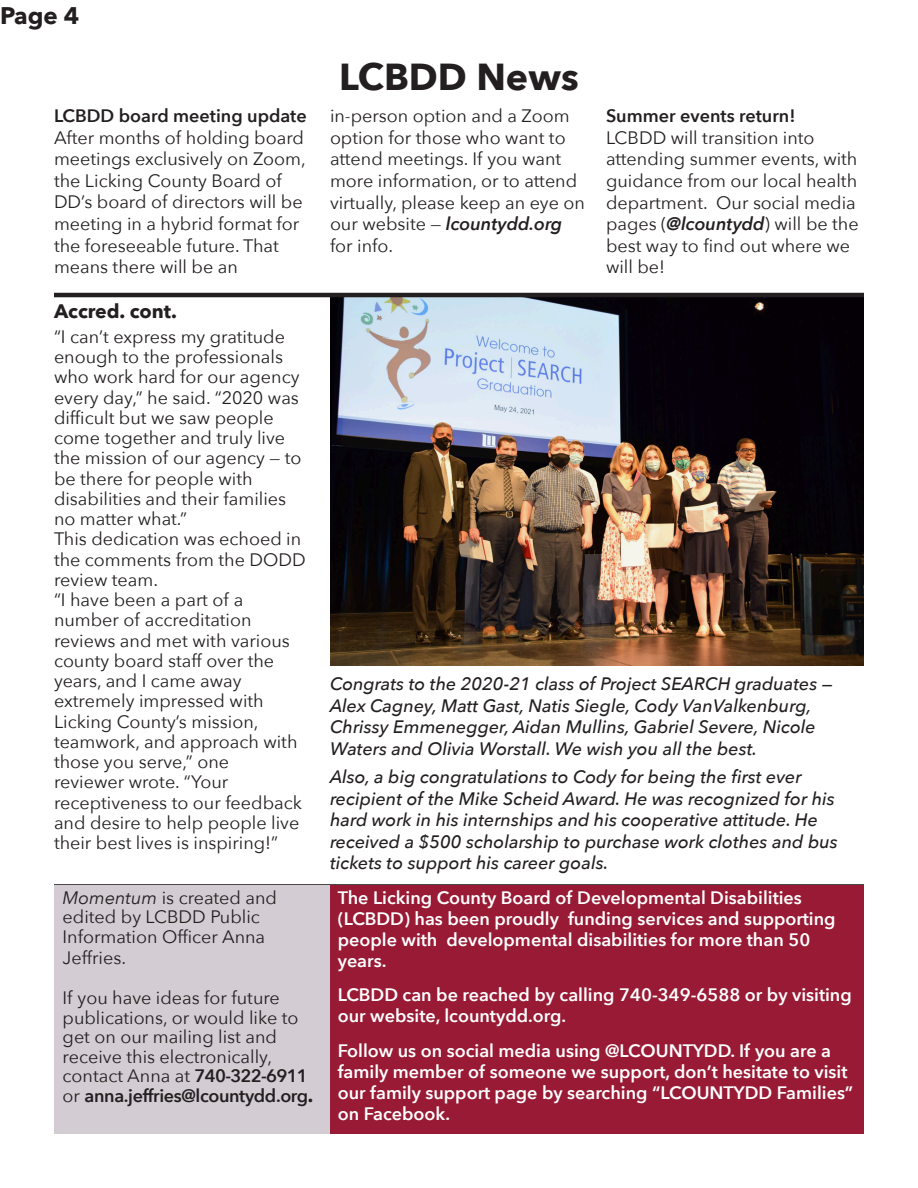
<style>
.page{position:relative;width:918px;height:1188px;background:#fff}
.page>*{position:absolute;margin:0;border:0;box-sizing:border-box;transform-origin:0 0}
.t1{font:700 37.5px "Avenir Next";color:#231f20}
.t2{font:700 24px "Avenir Next";color:#231f20}
.t3{font:700 19.5px "Avenir Next";color:#231f20}
.t4{font:18px/21.6px "Avenir Next";color:#231f20}
.t5{font:italic 500 18px/21.6px "Avenir Next";color:#231f20}
.t6{font:600 18px/21px "Avenir Next";color:#fff}
.t7{font:600 18px "Avenir Next";color:#231f20}
.t8{font:600 18px "Avenir Next";letter-spacing:-.02em;color:#231f20}
.s1{font-style:italic}
.s2{font-weight:600}
.s3{font-weight:400}
.s4{font-weight:700}
.s5{font-weight:600;font-style:italic}
</style>
<div class="page">
<hr style="left:54px;top:884px;width:810px;height:3px;background:#231f20">
<div style="left:54px;top:886px;width:276px;height:248px;background:#d3ccd2"></div>
<div style="left:330px;top:886px;width:534px;height:248px;background:#981a35"></div>
<img style="left:330px;top:297px;width:534px;height:369px">
<hr style="left:54px;top:293px;width:810px;height:4px;background:#231f20">
<p class="t2" style="left:0;top:-5px;width:81px">Page 4</p>
<p class="t7" style="left:54px;top:100px;width:254px">LCBDD board meeting update</p>
<p class="t4" style="left:54px;top:126px;width:253px">After months of holding board meetings exclusively on Zoom, the Licking County Board of<br>DD’s board of directors will be meeting in a hybrid format for the foreseeable future. That means there will be an</p>
<p class="t3" style="left:54px;top:295px;width:125px">Accred. cont.</p>
<p class="t4" style="left:54px;top:326px;width:249px;line-height:20.2px">“I can’t express my gratitude enough to the professionals who work hard for our agency every day,” he said. “2020 was difficult but we saw people come together and truly live the mission of our agency — to be there for people with</p>
<p class="t4" style="left:54px;top:488px;width:234px;line-height:20.2px">disabilities and their families no matter what.”</p>
<p class="t4" style="left:54px;top:528px;width:253px;line-height:20.2px">This dedication was echoed in the comments from the DODD review team.</p>
<p class="t4" style="left:54px;top:588px;width:191px">“I have been a part of a</p>
<p class="t4" style="left:54px;top:608px;width:199px">number of accreditation</p>
<p class="t4" style="left:54px;top:629px;width:237px;line-height:20.2px">reviews and met with various county board staff over the years, and I came away</p>
<p class="t4" style="left:54px;top:689px;width:211px">extremely impressed with</p>
<p class="t4" style="left:54px;top:710px;width:245px;line-height:20.2px">Licking County’s mission, teamwork, and approach with those you serve,” one</p>
<p class="t4" style="left:54px;top:770px;width:176px">reviewer wrote. “Your</p>
<p class="t4" style="left:54px;top:791px;width:249px;line-height:20.2px">receptiveness to our feedback and desire to help people live their best lives is inspiring!”</p>
<p class="t4" style="left:63px;top:886px;width:216px"><span class="s1">Momentum</span> is created and</p>
<p class="t4" style="left:63px;top:905px;width:199px">edited by LCBDD Public</p>
<p class="t4" style="left:63px;top:925px;width:204px">Information Officer Anna</p>
<p class="t4" style="left:63px;top:946px;width:65px">Jeffries.</p>
<p class="t4" style="left:63px;top:986px;width:219px">If you have ideas for future</p>
<p class="t4" style="left:63px;top:1007px;width:237px;line-height:19.5px">publications, or would like to get on our mailing list and</p>
<p class="t4" style="left:63px;top:1045px;width:211px">receive this electronically,</p>
<p class="t4" style="left:63px;top:1064px;width:247px">contact Anna at <span class="s2">740-322-6911</span></p>
<p class="t8" style="left:63px;top:1080px;width:252px"><span class="s3">or</span> anna.jeffries@lcountydd.org<span class="s4">.</span></p>
<p class="t1" style="left:339px;top:44px;width:241px">LCBDD News</p>
<p class="t4" style="left:330px;top:104px;width:257px">in-person option and a Zoom option for those who want to attend meetings. If you want more information, or to attend virtually, please keep an eye on our website — <span class="s5">lcountydd.org </span>for info.</p>
<p class="t7" style="left:606px;top:100px;width:191px">Summer events return!</p>
<p class="t4" style="left:606px;top:126px;width:210px">LCBDD will transition into</p>
<p class="t4" style="left:606px;top:147px;width:254px">attending summer events, with guidance from our local health department. Our social media pages (<span class="s5">@lcountydd</span>) will be the best way to find out where we will be!</p>
<p class="t5" style="left:330px;top:672px;width:504px">Congrats to the 2020-21 class of Project SEARCH graduates —</p>
<p class="t5" style="left:330px;top:694px;width:483px">Alex Cagney, Matt Gast, Natis Siegle, Cody VanValkenburg,</p>
<p class="t5" style="left:330px;top:715px;width:487px">Chrissy Emmenegger, Aidan Mullins, Gabriel Severe, Nicole</p>
<p class="t5" style="left:330px;top:737px;width:429px">Waters and Olivia Worstall. We wish you all the best.</p>
<p class="t5" style="left:330px;top:765px;width:473px">Also, a big congratulations to Cody for being the first ever</p>
<p class="t5" style="left:330px;top:787px;width:509px">recipient of the Mike Scheid Award. He was recognized for his hard work in his internships and his cooperative attitude. He received a $500 scholarship to purchase work clothes and bus tickets to support his career goals.</p>
<p class="t6" style="left:338px;top:886px;width:499px">The Licking County Board of Developmental Disabilities (LCBDD) has been proudly funding services and supporting people with developmental disabilities for more than 50 years.</p>
<p class="t6" style="left:338px;top:984px;width:516px">LCBDD can be reached by calling 740-349-6588 or by visiting our website, lcountydd.org.</p>
<p class="t6" style="left:338px;top:1039px;width:517px">Follow us on social media using @LCOUNTYDD. If you are a family member of someone we support, don’t hesitate to visit our family support page by searching “LCOUNTYDD Families” on Facebook.</p>
</div>
